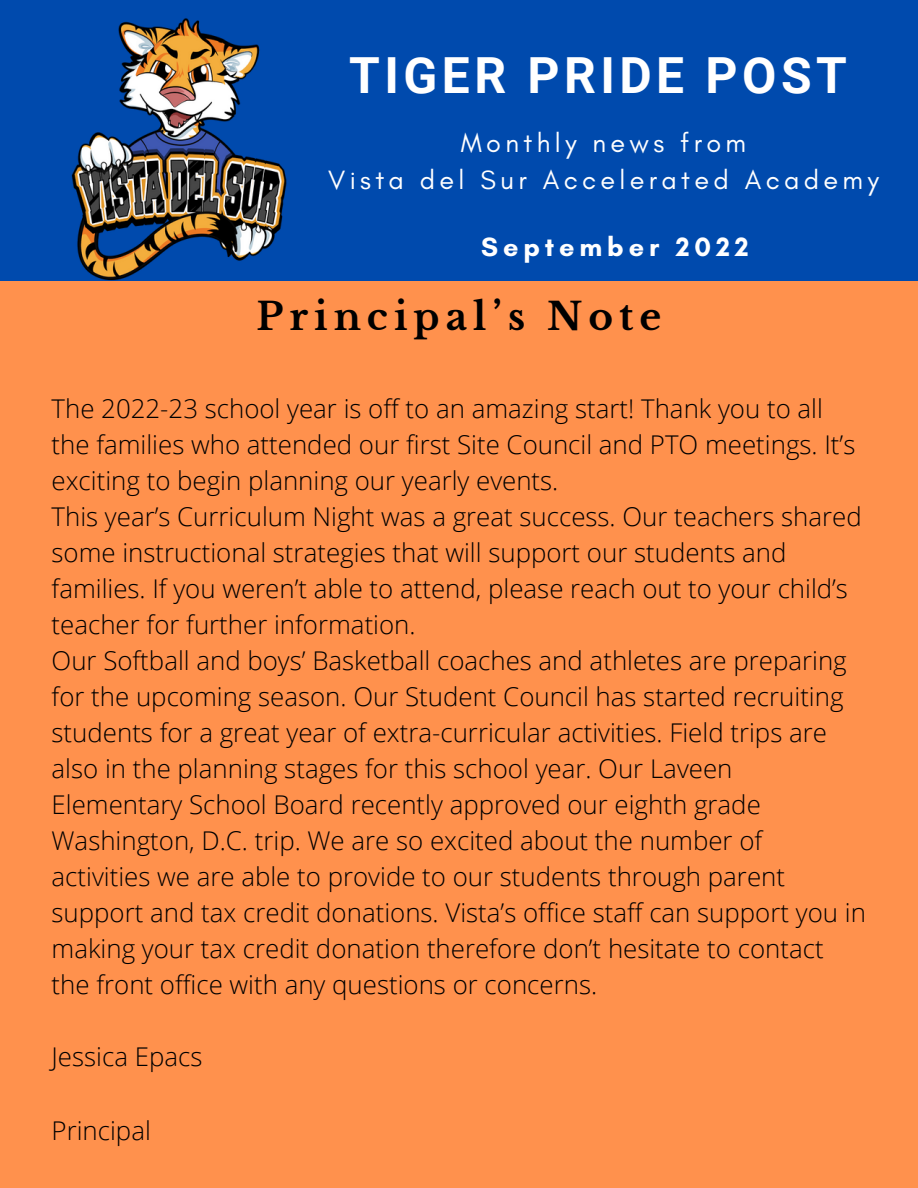
<style>
.page{position:relative;width:918px;height:1188px;background:#fff}
.page>*{position:absolute;margin:0;border:0;box-sizing:border-box;transform-origin:0 0}
.t1{font:700 49.8px "Roboto";letter-spacing:.09em;color:#fff}
.t2{font:700 37.5px "Libre Baskerville";letter-spacing:.16em;color:#000}
.t3{font:27px/37.2px "Glacial Indifference";letter-spacing:.16em;color:#fff;text-align:center}
.t4{font:700 27px "Glacial Indifference";letter-spacing:.18em;color:#fff}
.t5{font:300 25.8px/36px "Open Sans";color:#000}
</style>
<div class="page">
<div style="left:0;top:0;width:918px;height:281px;background:#004aad"></div>
<img style="left:70px;top:18px;width:219px;height:264px">
<div style="left:0;top:282px;width:918px;height:906px;background:#ff914d"></div>
<h1 class="t1" style="left:349px;top:47px;width:499px">TIGER PRIDE POST</h1>
<p class="t3" style="left:328px;top:123px;width:552px">Monthly news from<br>Vista del Sur Accelerated Academy</p>
<p class="t4" style="left:481px;top:230px;width:269px">September 2022</p>
<h2 class="t2" style="left:257px;top:294px;width:406px">Principal’s Note</h2>
<p class="t5" style="left:52px;top:390px;width:816px">The 2022-23 school year is off to an amazing start! Thank you to all the families who attended our first Site Council and PTO meetings. It’s exciting to begin planning our yearly events.<br>This year’s Curriculum Night was a great success. Our teachers shared some instructional strategies that will support our students and families. If you weren’t able to attend, please reach out to your child’s teacher for further information.<br>Our Softball and boys’ Basketball coaches and athletes are preparing for the upcoming season. Our Student Council has started recruiting students for a great year of extra-curricular activities. Field trips are also in the planning stages for this school year. Our Laveen Elementary School Board recently approved our eighth grade Washington, D.C. trip. We are so excited about the number of activities we are able to provide to our students through parent support and tax credit donations. Vista’s office staff can support you in making your tax credit donation therefore don’t hesitate to contact the front office with any questions or concerns.</p>
<p class="t5" style="left:52px;top:1038px;width:152px">Jessica Epacs</p>
<p class="t5" style="left:52px;top:1112px;width:101px">Principal</p>
</div>
